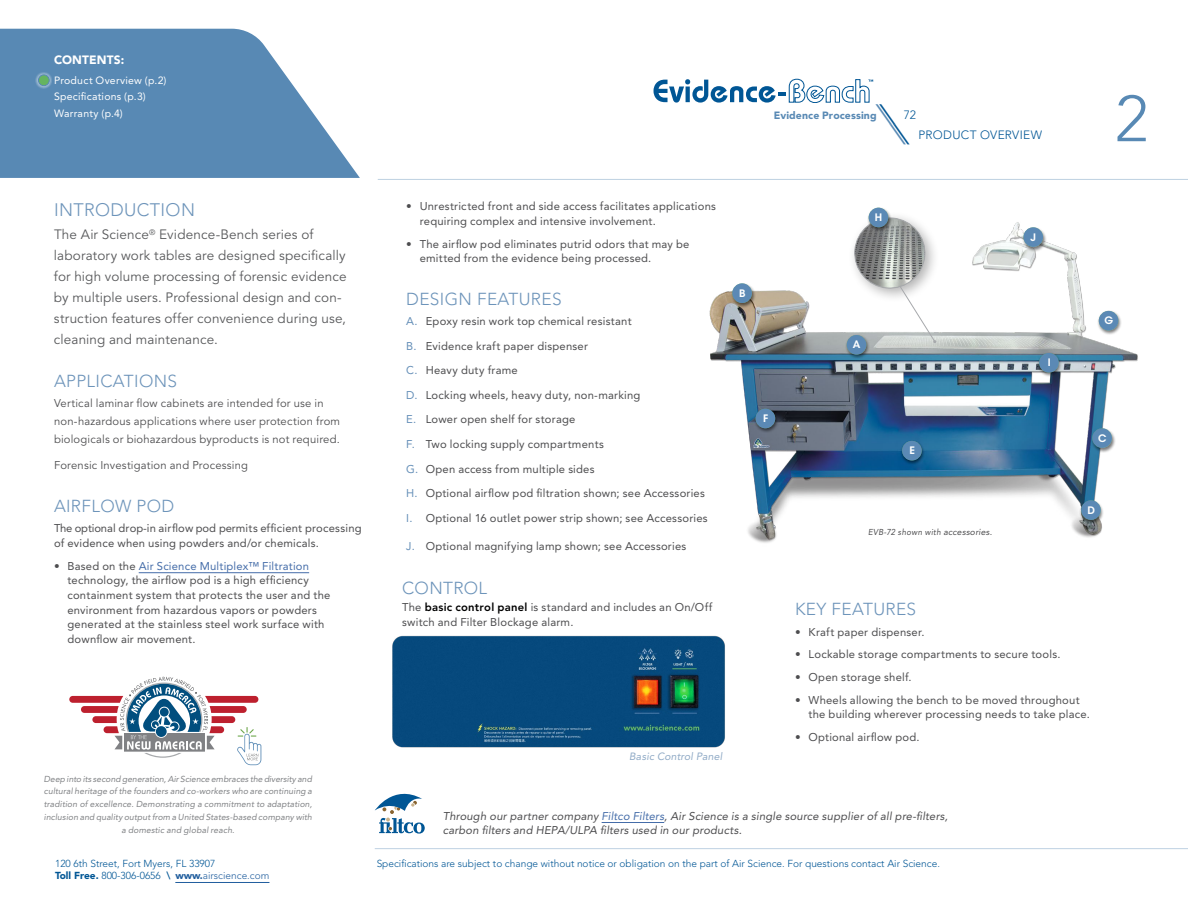
<style>
.page{position:relative;width:1188px;height:918px;background:#fff}
.page>*{position:absolute;margin:0;border:0;box-sizing:border-box;transform-origin:0 0}
.t1{font:300 64.5px "Avenir LT Std";color:#5889b4}
.t2{font:300 18px "Avenir LT Std";letter-spacing:.02em;color:#6d94ba}
.t3{font:300 17.25px "Avenir LT Std";letter-spacing:.02em;color:#6d94ba}
.t4{font:13.5px/21px "Avenir LT Std";letter-spacing:.01em;color:#58595b}
.t5{font:300 12px/20.7px "Avenir LT Std";letter-spacing:.025em;color:#005695}
.t6{font:900 12px "Avenir LT Std";letter-spacing:.01em;color:#fff}
.t7{font:11.25px/14.7px "Avenir LT Std";letter-spacing:.02em;color:#4d4d4f}
.t8{font:11.25px/18px "Avenir LT Std";letter-spacing:.015em;color:#4d4d4f}
.t9{font:italic 11.25px/14.7px "Avenir LT Std";letter-spacing:.015em;color:#4d4d4f}
.t10{font:10.5px/16.5px "Avenir LT Std";letter-spacing:.02em;color:#fff}
.t11{font:900 10.5px "Avenir LT Std";letter-spacing:.01em;color:#5889b4}
.t12{font:italic 10.5px "Avenir LT Std";letter-spacing:.015em;color:#90aac6}
.t13{font:300 10.2px/12px "Avenir LT Std";color:#005695}
.t14{font:600 10.2px "ITC Avant Garde Std";color:#fff}
.t15{font:italic 8.7px/12.8px "Avenir LT Std";letter-spacing:.005em;color:#808285;text-align:center}
.t16{font:italic 8.55px "Avenir LT Std";letter-spacing:.045em;color:#4d4d4f;scale:.92 1}
.s1{color:#456da9}
.s2{font-family:"ITC Avant Garde Std";font-weight:400;font-style:italic;font-size:24px;color:#5889b4}
.s3{font-family:"ITC Avant Garde Std";font-weight:400;font-style:italic;font-size:24px}
.s4{color:#658fb8}
.s5{font-weight:800;color:#000}
.s6{font-size:8.7px}
.s7{font-weight:900}
.s8{font-weight:800}
.s9{font-weight:900;color:#215e9e}
.s10{color:#215e9e}
</style>
<div class="page">
<svg style="left:0;top:29px;width:360px;height:149px;background:#719abf"></svg>
<hr style="left:139px;top:572px;width:170px;height:1px;background:#456da9">
<svg style="left:69px;top:676px;width:192px;height:89px"></svg>
<svg style="left:35px;top:72px;width:17px;height:17px"></svg>
<div style="left:38px;top:75px;width:11px;height:11px;background:#65b460;border-radius:50%"></div>
<div style="left:38px;top:75px;width:11px;height:11px;border:1px solid #5889b4;border-radius:50%"></div>
<svg style="left:654px;top:79px;width:219px;height:24px"></svg>
<hr style="left:175px;top:882px;width:94px;height:1px;background:#215e9e">
<hr style="left:375px;top:848px;width:813px;height:1px;background:#5889b4">
<img style="left:709px;top:222px;width:429px;height:321px">
<div style="left:848px;top:211px;width:92px;height:92px;background:#fff"></div>
<div style="left:866px;top:207px;width:26px;height:25px;background:#000;opacity:.75"></div>
<div style="left:869px;top:208px;width:19px;height:19px;background:#5b89b5;border-radius:50%"></div>
<div style="left:1021px;top:226px;width:26px;height:26px;background:#000;opacity:.75"></div>
<div style="left:1023px;top:227px;width:20px;height:20px;background:#5b89b5;border-radius:50%"></div>
<div style="left:1097px;top:310px;width:26px;height:25px;background:#000;opacity:.75"></div>
<div style="left:1099px;top:311px;width:19px;height:20px;background:#5b89b5;border-radius:50%"></div>
<div style="left:1037px;top:352px;width:26px;height:25px;background:#000;opacity:.75"></div>
<div style="left:1039px;top:353px;width:20px;height:20px;background:#5b89b5;border-radius:50%"></div>
<div style="left:1090px;top:427px;width:26px;height:26px;background:#000;opacity:.75"></div>
<div style="left:1092px;top:428px;width:20px;height:20px;background:#5b89b5;border-radius:50%"></div>
<div style="left:1079px;top:499px;width:26px;height:26px;background:#000;opacity:.75"></div>
<div style="left:1081px;top:500px;width:20px;height:20px;background:#5b89b5;border-radius:50%"></div>
<div style="left:900px;top:440px;width:26px;height:25px;background:#000;opacity:.75"></div>
<div style="left:902px;top:441px;width:20px;height:19px;background:#5b89b5;border-radius:50%"></div>
<div style="left:845px;top:334px;width:25px;height:25px;background:#000;opacity:.75"></div>
<div style="left:847px;top:335px;width:19px;height:20px;background:#5b89b5;border-radius:50%"></div>
<div style="left:730px;top:282px;width:26px;height:26px;background:#000;opacity:.75"></div>
<div style="left:732px;top:283px;width:20px;height:20px;background:#5b89b5;border-radius:50%"></div>
<div style="left:753px;top:408px;width:26px;height:25px;background:#000;opacity:.75"></div>
<div style="left:756px;top:409px;width:19px;height:19px;background:#5b89b5;border-radius:50%"></div>
<svg style="left:375px;top:794px;width:50px;height:39px"></svg>
<hr style="left:602px;top:822px;width:62px;height:1px;background:#456da9">
<img style="left:392px;top:635px;width:333px;height:113px">
<hr style="left:378px;top:179px;width:810px;height:1px;background:#5889b4">
<svg style="left:852px;top:216px;width:84px;height:127px"></svg>
<p class="t6" style="left:54px;top:53px;width:72px">CONTENTS:</p>
<p class="t10" style="left:54px;top:72px;width:114px">Product Overview (p.2)<br>Specifications (p.3)<br>Warranty (p.4)</p>
<h2 class="t2" style="left:54px;top:199px;width:143px">INTRODUCTION</h2>
<p class="t4" style="left:54px;top:225px;width:294px">The Air Science<sup>®</sup> Evidence-Bench series of laboratory work tables are designed specifically for high volume processing of forensic evidence by multiple users. Professional design and con&shy;struction features offer convenience during use, cleaning and maintenance.</p>
<h3 class="t3" style="left:54px;top:370px;width:125px">APPLICATIONS</h3>
<p class="t8" style="left:54px;top:395px;width:288px">Vertical laminar flow cabinets are intended for use in non-hazardous applications where user protection from biologicals or biohazardous byproducts is not required.</p>
<p class="t8" style="left:54px;top:457px;width:196px">Forensic Investigation and Processing</p>
<h3 class="t3" style="left:54px;top:496px;width:122px">AIRFLOW POD</h3>
<p class="t7" style="left:54px;top:521px;width:309px">The optional drop-in airflow pod permits efficient processing of evidence when using powders and/or chemicals.</p>
<p class="t7" style="left:68px;top:559px;width:264px;text-indent:-14px">• Based on the <span class="s1">Air Science Multiplex™ Filtration </span>technology, the airflow pod is a high efficiency containment system that protects the user and the environment from hazardous vapors or powders generated at the stainless steel work surface with downflow air movement.</p>
<p class="t15" style="left:44px;top:772px;width:270px">Deep into its second generation, Air Science embraces the diversity and cultural heritage of the founders and co-workers who are continuing a tradition of excellence. Demonstrating a commitment to adaptation, inclusion and quality output from a United States-based company with a domestic and global reach.</p>
<p class="t11" style="left:774px;top:109px;width:104px">Evidence Processing</p>
<p class="t5" style="left:894px;top:104px;width:150px;text-indent:-14px"><span class="s2">\</span><span class="s3">\</span>72<br><span class="s2">\</span><span class="s3">\</span>PRODUCT OVERVIEW</p>
<h1 class="t1" style="left:1115px;top:81px;width:35px">2</h1>
<p class="t7" style="left:420px;top:199px;width:298px;text-indent:-14px">• Unrestricted front and side access facilitates applications requiring complex and intensive involvement.</p>
<p class="t7" style="left:420px;top:237px;width:271px;text-indent:-14px">• The airflow pod eliminates putrid odors that may be emitted from the evidence being processed.</p>
<h3 class="t3" style="left:406px;top:289px;width:157px">DESIGN FEATURES</h3>
<p class="t7" style="left:406px;top:309px;width:303px;line-height:24.5px"><span class="s4">A.</span> Epoxy resin work top chemical resistant<br><span class="s4">B.</span> Evidence kraft paper dispenser<br><span class="s4">C.</span> Heavy duty frame<br><span class="s4">D.</span> Locking wheels, heavy duty, non-marking<br><span class="s4">E.</span> Lower open shelf for storage<br><span class="s4">F.</span> Two locking supply compartments<br><span class="s4">G.</span> Open access from multiple sides<br><span class="s4">H.</span> Optional airflow pod filtration shown; see Accessories <span class="s4">I.</span> Optional 16 outlet power strip shown; see Accessories</p>
<p class="t7" style="left:406px;top:539px;width:282px"><span class="s4">J.</span> Optional magnifying lamp shown; see Accessories</p>
<h3 class="t3" style="left:402px;top:578px;width:87px">CONTROL</h3>
<p class="t7" style="left:402px;top:600px;width:312px">The <span class="s5">basic control panel</span> is standard and includes an On/Off switch and Filter Blockage alarm.</p>
<p class="t14" style="left:739px;top:287px;width:8px">B</p>
<p class="t14" style="left:763px;top:412px;width:7px">F</p>
<p class="t12" style="left:629px;top:750px;width:95px">Basic Control Panel</p>
<p class="t14" style="left:875px;top:211px;width:9px">H</p>
<p class="t14" style="left:853px;top:338px;width:9px">A</p>
<p class="t14" style="left:909px;top:444px;width:7px">E</p>
<p class="t16" style="left:868px;top:527px;width:136px">EVB-72 shown with <span class="s6">accessories.</span></p>
<p class="t14" style="left:1031px;top:230px;width:7px">J</p>
<p class="t14" style="left:1048px;top:356px;width:4px">I</p>
<p class="t14" style="left:1104px;top:314px;width:10px">G</p>
<p class="t14" style="left:1098px;top:431px;width:10px">C</p>
<p class="t14" style="left:1087px;top:503px;width:9px">D</p>
<h3 class="t3" style="left:795px;top:599px;width:123px">KEY FEATURES</h3>
<p class="t7" style="left:795px;top:624px;width:131px">• Kraft paper dispenser.</p>
<p class="t7" style="left:795px;top:647px;width:267px">• Lockable storage compartments to secure tools.</p>
<p class="t7" style="left:795px;top:670px;width:118px">• Open storage shelf.</p>
<p class="t7" style="left:809px;top:693px;width:283px;text-indent:-14px">• Wheels allowing the bench to be moved throughout the building wherever processing needs to take place.</p>
<p class="t7" style="left:795px;top:730px;width:126px">• Optional airflow pod.</p>
<p class="t9" style="left:443px;top:808px;width:506px">Through our partner company <span class="s1">Filtco Filters</span>, Air Science is a single source supplier of all pre-filters, carbon filters and HEPA/ULPA filters used in our products.</p>
<p class="t13" style="left:55px;top:858px;width:216px">120 6th Street, Fort Myers, FL 33907<br><span class="s7">Toll Free.</span> 800-306-0656 <span class="s8">\</span> <span class="s9">www.</span><span class="s10">airscience.com</span></p>
<p class="t13" style="left:377px;top:857px;width:565px">Specifications are subject to change without notice or obligation on the part of Air Science. For questions contact Air Science.</p>
</div>
